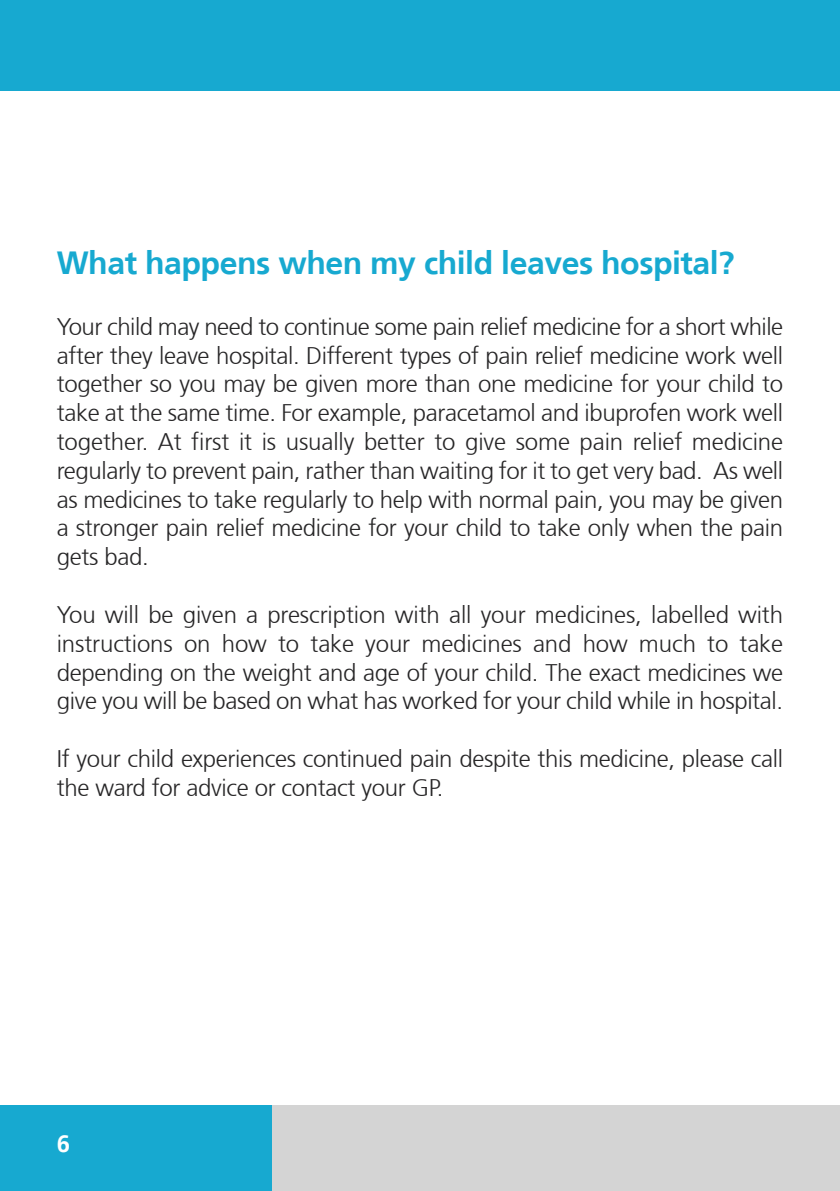
<style>
.page{position:relative;width:840px;height:1191px;background:#fff}
.page>*{position:absolute;margin:0;border:0;box-sizing:border-box;transform-origin:0 0}
.t1{font:700 32px "Frutiger 65";letter-spacing:-.015em;color:#17a9d0}
.t2{font:300 24px/28.8px "Frutiger 45";letter-spacing:-.015em;color:#272627;text-align:justify}
.t3{font:700 24px "Frutiger 65";color:#fff}
</style>
<div class="page">
<div style="left:0;top:0;width:839px;height:91px;background:#17a9d0"></div>
<div style="left:0;top:1106px;width:272px;height:85px;background:#17a9d0"></div>
<div style="left:272px;top:1106px;width:567px;height:85px;background:#d4d4d4"></div>
<h1 class="t1" style="left:57px;top:244px;width:678px">What happens when my child leaves hospital?</h1>
<p class="t2" style="left:57px;top:312px;width:727px">Your child may need to continue some pain relief medicine for a short while after they leave hospital. Different types of pain relief medicine work well together so you may be given more than one medicine for your child to take at the same time. For example, paracetamol and ibuprofen work well together. At first it is usually better to give some pain relief medicine regularly to prevent pain, rather than waiting for it to get very bad. As well as medicines to take regularly to help with normal pain, you may be given a stronger pain relief medicine for your child to take only when the pain gets bad.</p>
<p class="t2" style="left:57px;top:600px;width:727px">You will be given a prescription with all your medicines, labelled with instructions on how to take your medicines and how much to take depending on the weight and age of your child. The exact medicines we give you will be based on what has worked for your child while in hospital.</p>
<p class="t2" style="left:57px;top:744px;width:727px">If your child experiences continued pain despite this medicine, please call the ward for advice or contact your GP.</p>
<p class="t3" style="left:57px;top:1129px;width:15px">6</p>
</div>
